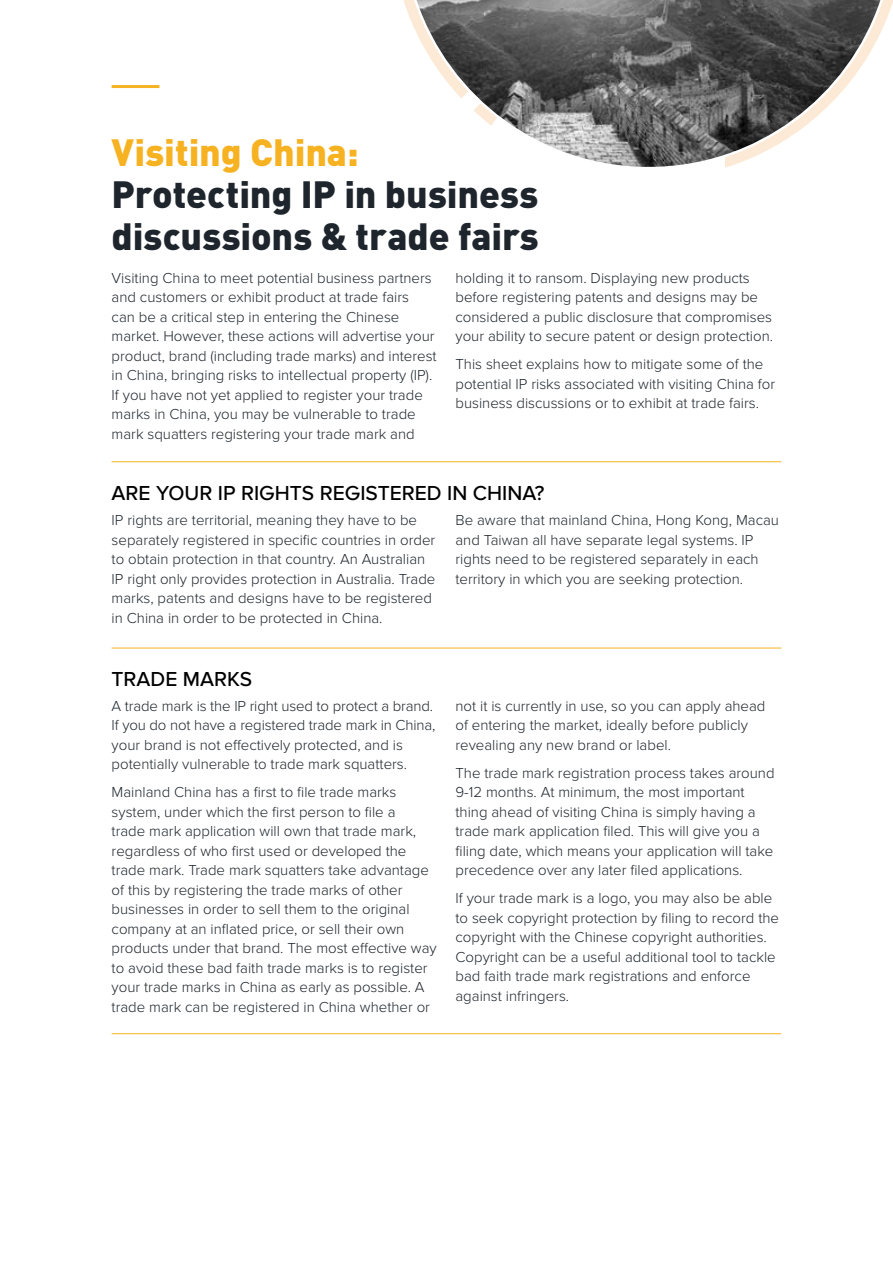
<style>
.page{position:relative;width:893px;height:1263px;background:#fff}
.page>*{position:absolute;margin:0;border:0;box-sizing:border-box;transform-origin:0 0}
.t1{font:900 37.5px/42px "DIN Pro";color:#1e252c}
.t2{font:900 37.5px "DIN Pro";color:#f6b221}
.t3{font:500 21px "Proxima Nova A";color:#000}
.t4{font:300 15px/19.5px "Proxima Nova";color:#1e252c}
</style>
<div class="page">
<hr style="left:112px;top:85px;width:47px;height:3px;background:#f6b221">
<svg style="left:403px;top:0;width:490px;height:168px"></svg>
<img style="left:417px;top:0;width:463px;height:167px">
<hr style="left:112px;top:1033px;width:669px;height:1px;background:#f6b221">
<hr style="left:112px;top:648px;width:669px;height:1px;background:#f6b221">
<hr style="left:112px;top:461px;width:669px;height:1px;background:#f6b221">
<h1 class="t2" style="left:112px;top:120px;width:248px">Visiting China:</h1>
<h1 class="t1" style="left:112px;top:168px;width:429px">Protecting IP in business discussions &amp; trade fairs</h1>
<p class="t4" style="left:112px;top:269px;width:327px">Visiting China to meet potential business partners and customers or exhibit product at trade fairs<br>can be a critical step in entering the Chinese market. However, these actions will advertise your product, brand (including trade marks) and interest in China, bringing risks to intellectual property (IP).<br>If you have not yet applied to register your trade marks in China, you may be vulnerable to trade mark squatters registering your trade mark and</p>
<p class="t4" style="left:455px;top:269px;width:319px">holding it to ransom. Displaying new products before registering patents and designs may be considered a public disclosure that compromises your ability to secure patent or design protection.</p>
<p class="t4" style="left:455px;top:355px;width:321px">This sheet explains how to mitigate some of the potential IP risks associated with visiting China for business discussions or to exhibit at trade fairs.</p>
<h2 class="t3" style="left:112px;top:481px;width:434px">ARE YOUR IP RIGHTS REGISTERED IN CHINA?</h2>
<p class="t4" style="left:112px;top:511px;width:325px">IP rights are territorial, meaning they have to be separately registered in specific countries in order to obtain protection in that country. An Australian IP right only provides protection in Australia. Trade marks, patents and designs have to be registered in China in order to be protected in China.</p>
<p class="t4" style="left:455px;top:511px;width:325px">Be aware that mainland China, Hong Kong, Macau and Taiwan all have separate legal systems. IP rights need to be registered separately in each territory in which you are seeking protection.</p>
<h2 class="t3" style="left:112px;top:667px;width:142px">TRADE MARKS</h2>
<p class="t4" style="left:112px;top:697px;width:325px">A trade mark is the IP right used to protect a brand.<br>If you do not have a registered trade mark in China, your brand is not effectively protected, and is potentially vulnerable to trade mark squatters.</p>
<p class="t4" style="left:112px;top:783px;width:327px">Mainland China has a first to file trade marks system, under which the first person to file a<br>trade mark application will own that trade mark, regardless of who first used or developed the trade mark. Trade mark squatters take advantage of this by registering the trade marks of other businesses in order to sell them to the original company at an inflated price, or sell their own products under that brand. The most effective way to avoid these bad faith trade marks is to register your trade marks in China as early as possible. A trade mark can be registered in China whether or</p>
<p class="t4" style="left:455px;top:697px;width:311px">not it is currently in use, so you can apply ahead of entering the market, ideally before publicly revealing any new brand or label.</p>
<p class="t4" style="left:455px;top:764px;width:321px">The trade mark registration process takes around 9-12 months. At minimum, the most important thing ahead of visiting China is simply having a trade mark application filed. This will give you a filing date, which means your application will take precedence over any later filed applications.</p>
<p class="t4" style="left:455px;top:889px;width:325px">If your trade mark is a logo, you may also be able to seek copyright protection by filing to record the copyright with the Chinese copyright authorities.<br>Copyright can be a useful additional tool to tackle bad faith trade mark registrations and enforce against infringers.</p>
</div>
